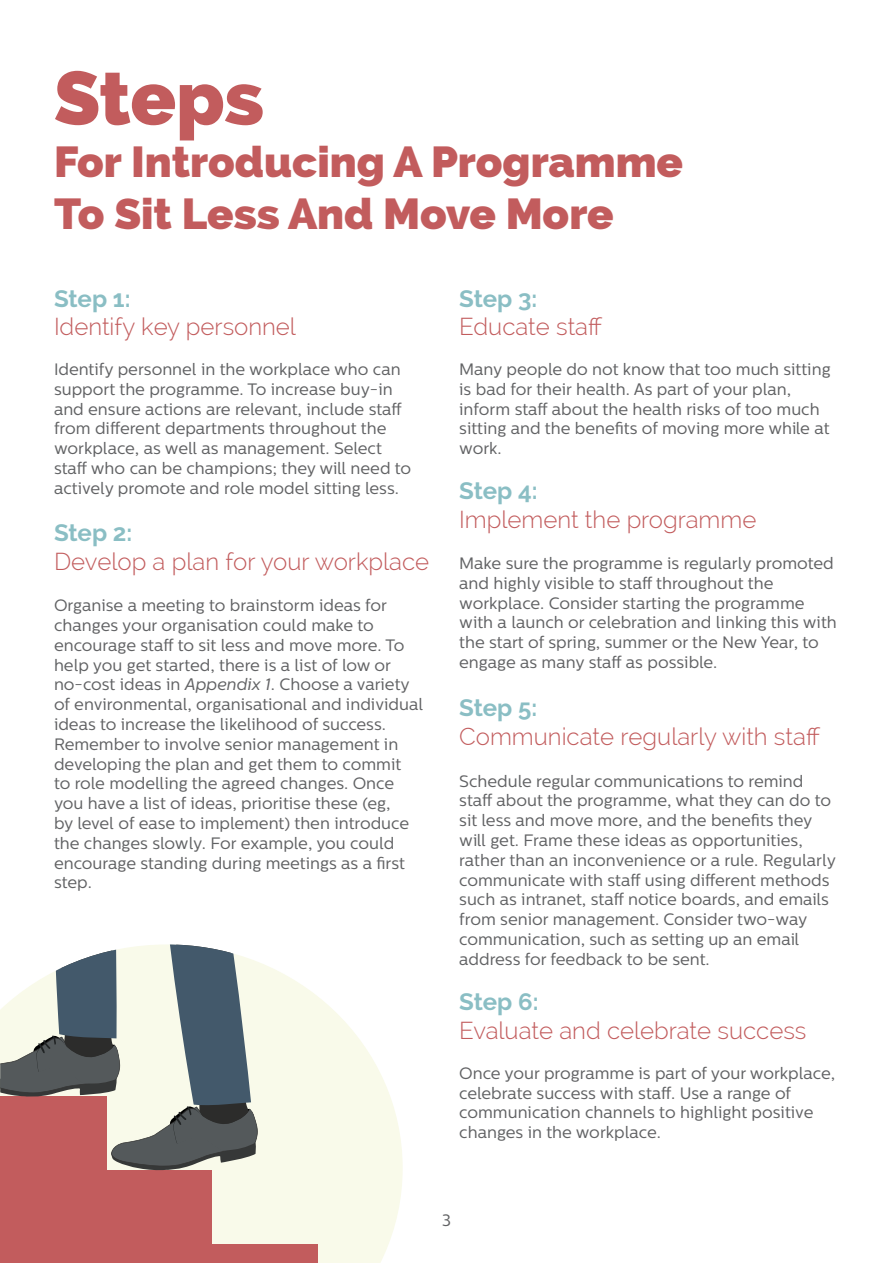
<style>
.page{position:relative;width:893px;height:1263px;background:#fff}
.page>*{position:absolute;margin:0;border:0;box-sizing:border-box;transform-origin:0 0}
.t1{font:800 75px "Raleway";letter-spacing:-.005em;color:#c25c5d}
.t2{font:800 43.5px/52.2px "Raleway";color:#c25c5d}
.t3{font:300 24px "Raleway";color:#c25c5d}
.t4{font:700 24px "Raleway";color:#8abec4}
.t5{font:16.5px/19.8px "Centrale Sans";color:#616264}
.s1{font-style:italic}
</style>
<div class="page">
<svg style="left:212px;top:963px;width:191px;height:300px;fill:#f9faea"></svg>
<div style="left:106px;top:1170px;width:106px;height:93px;background:#c25c5d"></div>
<div style="left:211px;top:1244px;width:107px;height:19px;background:#c25c5d"></div>
<svg style="left:0;top:944px;width:260px;height:227px;background:#a19999"></svg>
<div style="left:0;top:1170px;width:144px;height:93px;background:#c25c5d"></div>
<h1 class="t1" style="left:54px;top:55px;width:211px">Steps</h1>
<h2 class="t2" style="left:54px;top:135px;width:631px">For Introducing A Programme<br>To Sit Less And Move More</h2>
<h3 class="t4" style="left:54px;top:284px;width:78px">Step 1:</h3>
<h3 class="t3" style="left:54px;top:313px;width:243px">Identify key personnel</h3>
<p class="t5" style="left:54px;top:359px;width:359px">Identify personnel in the workplace who can support the programme. To increase buy-in and ensure actions are relevant, include staff from different departments throughout the workplace, as well as management. Select staff who can be champions; they will need to actively promote and role model sitting less.</p>
<h3 class="t4" style="left:54px;top:519px;width:80px">Step 2:</h3>
<h3 class="t3" style="left:54px;top:547px;width:377px">Develop a plan for your workplace</h3>
<p class="t5" style="left:54px;top:596px;width:371px">Organise a meeting to brainstorm ideas for changes your organisation could make to encourage staff to sit less and move more. To help you get started, there is a list of low or no-cost ideas in <span class="s1">Appendix 1</span>. Choose a variety of environmental, organisational and individual ideas to increase the likelihood of success.<br>Remember to involve senior management in developing the plan and get them to commit<br>to role modelling the agreed changes. Once you have a list of ideas, prioritise these (eg,<br>by level of ease to implement) then introduce the changes slowly. For example, you could encourage standing during meetings as a first step.</p>
<h3 class="t4" style="left:459px;top:284px;width:80px">Step 3:</h3>
<h3 class="t3" style="left:459px;top:313px;width:145px">Educate staff</h3>
<p class="t5" style="left:459px;top:359px;width:373px">Many people do not know that too much sitting is bad for their health. As part of your plan, inform staff about the health risks of too much sitting and the benefits of moving more while at work.</p>
<h3 class="t4" style="left:459px;top:477px;width:80px">Step 4:</h3>
<h3 class="t3" style="left:459px;top:505px;width:299px">Implement the programme</h3>
<p class="t5" style="left:459px;top:553px;width:379px">Make sure the programme is regularly promoted and highly visible to staff throughout the workplace. Consider starting the programme with a launch or celebration and linking this with the start of spring, summer or the New Year, to engage as many staff as possible.</p>
<h3 class="t4" style="left:459px;top:694px;width:80px">Step 5:</h3>
<h3 class="t3" style="left:459px;top:723px;width:363px">Communicate regularly with staff</h3>
<p class="t5" style="left:459px;top:771px;width:378px">Schedule regular communications to remind staff about the programme, what they can do to sit less and move more, and the benefits they will get. Frame these ideas as opportunities, rather than an inconvenience or a rule. Regularly communicate with staff using different methods such as intranet, staff notice boards, and emails from senior management. Consider two-way communication, such as setting up an email address for feedback to be sent.</p>
<h3 class="t4" style="left:459px;top:988px;width:81px">Step 6:</h3>
<h3 class="t3" style="left:459px;top:1017px;width:349px">Evaluate and celebrate success</h3>
<p class="t5" style="left:459px;top:1063px;width:378px">Once your programme is part of your workplace, celebrate success with staff. Use a range of communication channels to highlight positive changes in the workplace.</p>
<p class="t5" style="left:442px;top:1211px;width:11px">3</p>
</div>
